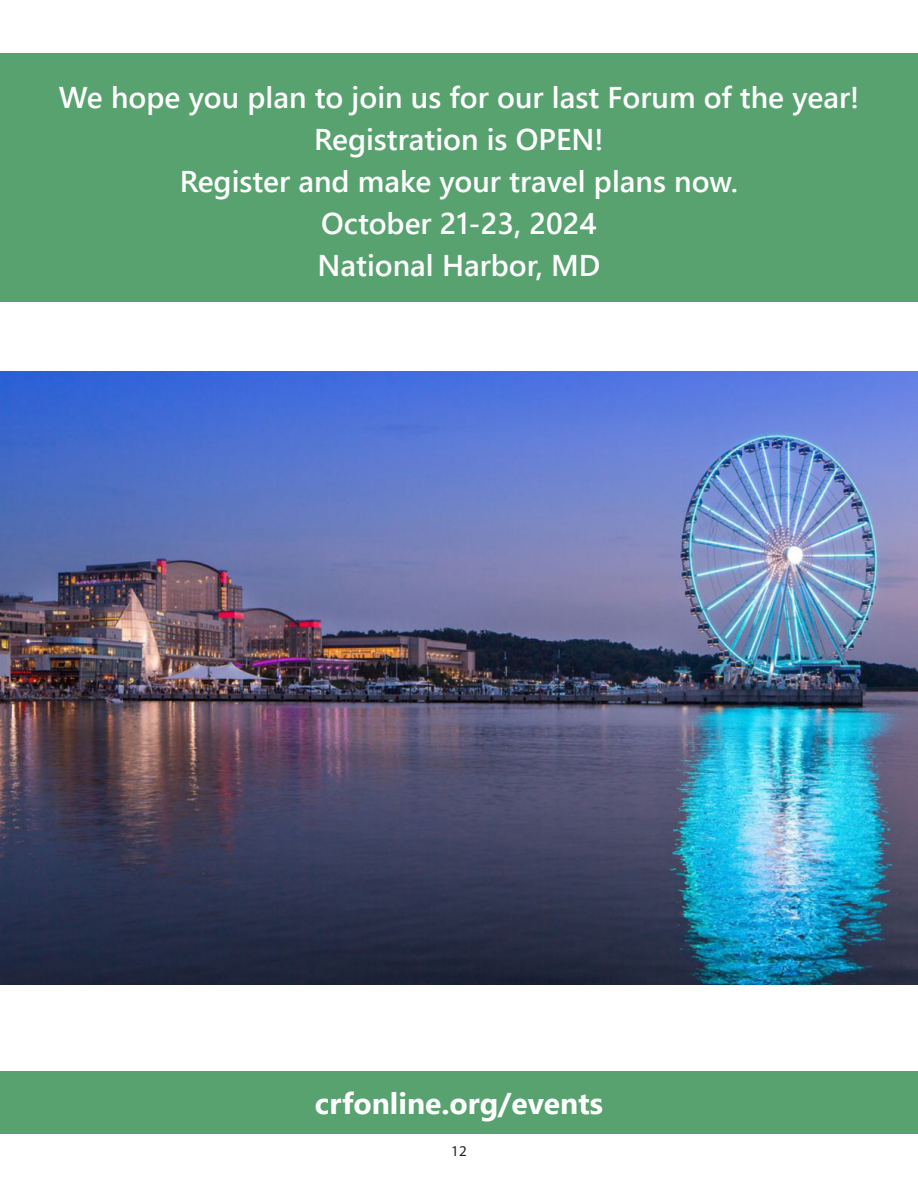
<style>
.page{position:relative;width:918px;height:1188px;background:#fff}
.page>*{position:absolute;margin:0;border:0;box-sizing:border-box;transform-origin:0 0}
.t1{font:600 30px/42px "Segoe UI";color:#fff;text-align:center}
.t2{font:700 30px "Segoe UI";color:#fff}
.t3{font:15px "Myriad Pro";color:#231f20}
</style>
<div class="page">
<div style="left:0;top:54px;width:918px;height:248px;background:#58a26f"></div>
<div style="left:0;top:1071px;width:918px;height:63px;background:#58a26f"></div>
<img style="left:0;top:372px;width:918px;height:612px">
<p class="t1" style="left:59px;top:74px;width:802px">We hope you plan to join us for our last Forum of the year!<br>Registration is OPEN!</p>
<p class="t1" style="left:180px;top:158px;width:560px">Register and make your travel plans now.</p>
<p class="t1" style="left:321px;top:200px;width:277px">October 21-23, 2024</p>
<p class="t1" style="left:318px;top:242px;width:284px">National Harbor, MD</p>
<p class="t2" style="left:315px;top:1075px;width:290px">crfonline.org/events</p>
<p class="t3" style="left:451px;top:1142px;width:17px">12</p>
</div>
